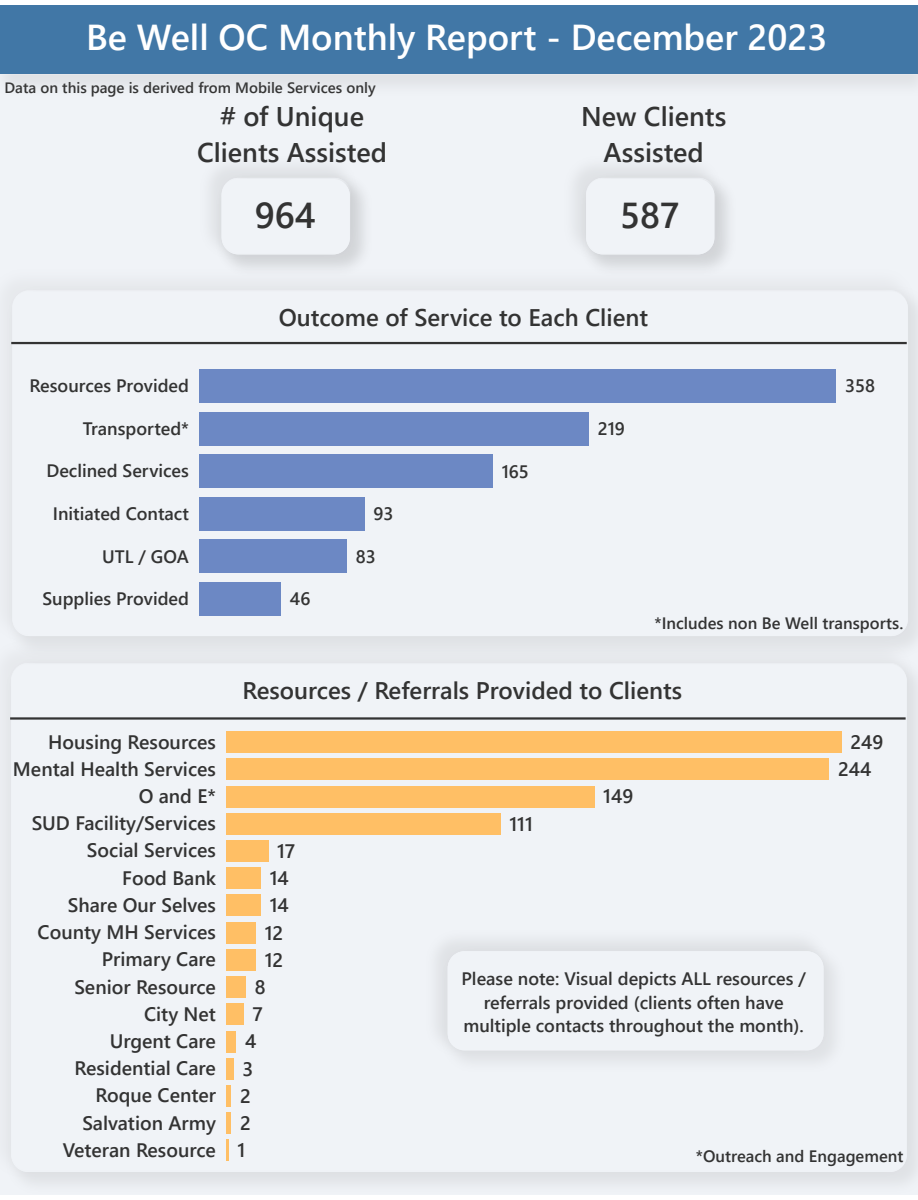
<style>
.page{position:relative;width:918px;height:1200px;background:#fff}
.page>*{position:absolute;margin:0;border:0;box-sizing:border-box;transform-origin:0 0}
.t1{font:600 36px "Segoe UI";color:#fff}
.t2{font:600 36px "Segoe UI";color:#333}
.t3{font:600 27px/36px "Segoe UI";color:#333;text-align:center}
.t4{font:600 24px "Segoe UI";color:#333}
.t5{font:600 19.5px/27.2px "Segoe UI";color:#333;text-align:right}
.t6{font:600 18px/23.6px "Segoe UI";color:#333;text-align:center}
.t7{font:600 16.5px "Segoe UI";color:#333}
.t8{font:600 15px "Segoe UI";color:#333}
</style>
<div class="page">
<div style="left:0;top:6px;width:918px;height:1188px;background:#f0f3f7"></div>
<div style="left:0;top:652px;width:918px;height:542px;background:#e7e9ed"></div>
<div style="left:11px;top:665px;width:895px;height:505px;background:#f0f3f7"></div>
<hr style="left:10px;top:717px;width:896px;height:2px;background:#333">
<div style="left:226px;top:731px;width:615px;height:21px;background:#ffbf65"></div>
<div style="left:226px;top:758px;width:603px;height:22px;background:#ffbf65"></div>
<div style="left:226px;top:785px;width:368px;height:22px;background:#ffbf65"></div>
<div style="left:226px;top:812px;width:274px;height:22px;background:#ffbf65"></div>
<div style="left:226px;top:840px;width:42px;height:21px;background:#ffbf65"></div>
<div style="left:226px;top:867px;width:35px;height:21px;background:#ffbf65"></div>
<div style="left:226px;top:894px;width:35px;height:22px;background:#ffbf65"></div>
<div style="left:226px;top:921px;width:30px;height:22px;background:#ffbf65"></div>
<div style="left:226px;top:949px;width:30px;height:21px;background:#ffbf65"></div>
<div style="left:226px;top:976px;width:20px;height:21px;background:#ffbf65"></div>
<div style="left:226px;top:1003px;width:17px;height:21px;background:#ffbf65"></div>
<div style="left:226px;top:1030px;width:10px;height:22px;background:#ffbf65"></div>
<div style="left:226px;top:1057px;width:8px;height:22px;background:#ffbf65"></div>
<div style="left:226px;top:1085px;width:5px;height:21px;background:#ffbf65"></div>
<div style="left:226px;top:1112px;width:5px;height:21px;background:#ffbf65"></div>
<hr style="left:226px;top:1139px;width:3px;height:21px;background:#ffbf65">
<div style="left:421px;top:923px;width:414px;height:138px;background:#eff2f6"></div>
<div style="left:436px;top:939px;width:415px;height:138px;background:#808080;opacity:.15"></div>
<div style="left:1px;top:280px;width:917px;height:383px;background:#e5e8eb"></div>
<div style="left:12px;top:292px;width:895px;height:344px;background:#f0f3f7"></div>
<hr style="left:11px;top:342px;width:896px;height:2px;background:#333">
<div style="left:199px;top:369px;width:637px;height:33px;background:#6c88c4"></div>
<div style="left:199px;top:412px;width:390px;height:33px;background:#6c88c4"></div>
<div style="left:199px;top:454px;width:294px;height:33px;background:#6c88c4"></div>
<div style="left:199px;top:497px;width:166px;height:33px;background:#6c88c4"></div>
<div style="left:199px;top:540px;width:148px;height:33px;background:#6c88c4"></div>
<div style="left:199px;top:582px;width:82px;height:33px;background:#6c88c4"></div>
<div style="left:210px;top:168px;width:167px;height:113px;background:#252423;opacity:.15"></div>
<svg style="left:221px;top:177px;width:131px;height:78px"></svg>
<div style="left:575px;top:168px;width:167px;height:113px;background:#252423;opacity:.15"></div>
<svg style="left:586px;top:177px;width:130px;height:78px"></svg>
<div style="left:0;top:6px;width:918px;height:95px;background:#808080;opacity:.15"></div>
<h1 class="t1" style="left:86px;top:11px;width:743px">Be Well OC Monthly Report - December 2023</h1>
<p class="t8" style="left:4px;top:77px;width:373px">Data on this page is derived from Mobile Services only</p>
<h2 class="t3" style="left:197px;top:97px;width:192px"># of Unique<br>Clients Assisted</h2>
<h1 class="t2" style="left:255px;top:189px;width:62px">964</h1>
<h2 class="t3" style="left:581px;top:97px;width:147px">New Clients<br>Assisted</h2>
<h1 class="t2" style="left:620px;top:189px;width:61px">587</h1>
<p class="t6" style="left:30px;top:373px;width:161px">Resources Provided</p>
<p class="t6" style="left:83px;top:415px;width:108px">Transported*</p>
<p class="t6" style="left:46px;top:458px;width:144px">Declined Services</p>
<p class="t6" style="left:53px;top:500px;width:138px">Initiated Contact</p>
<p class="t6" style="left:102px;top:543px;width:88px">UTL / GOA</p>
<p class="t6" style="left:42px;top:586px;width:148px">Supplies Provided</p>
<p class="t4" style="left:279px;top:300px;width:371px">Outcome of Service to Each Client</p>
<p class="t6" style="left:290px;top:586px;width:22px">46</p>
<p class="t6" style="left:374px;top:501px;width:22px">93</p>
<p class="t6" style="left:356px;top:543px;width:21px">83</p>
<p class="t6" style="left:502px;top:458px;width:29px">165</p>
<p class="t6" style="left:598px;top:415px;width:29px">219</p>
<p class="t6" style="left:845px;top:373px;width:31px">358</p>
<p class="t7" style="left:655px;top:611px;width:250px">*Includes non Be Well transports.</p>
<p class="t4" style="left:242px;top:673px;width:441px">Resources / Referrals Provided to Clients</p>
<p class="t5" style="left:13px;top:726px;width:205px">Housing Resources<br>Mental Health Services<br>O and E*<br>SUD Facility/Services<br>Social Services<br>Food Bank<br>Share Our Selves<br>County MH Services<br>Primary Care<br>Senior Resource<br>City Net<br>Urgent Care<br>Residential Care<br>Roque Center<br>Salvation Army<br>Veteran Resource</p>
<p class="t5" style="left:838px;top:727px;width:47px;text-align:left;text-indent:12px">249<br>244</p>
<p class="t5" style="left:603px;top:781px;width:31px">149</p>
<p class="t5" style="left:509px;top:808px;width:25px">111</p>
<p class="t5" style="left:277px;top:836px;width:20px">17</p>
<p class="t5" style="left:270px;top:863px;width:21px">14</p>
<p class="t5" style="left:270px;top:890px;width:21px">14</p>
<p class="t5" style="left:265px;top:917px;width:20px">12</p>
<p class="t5" style="left:265px;top:944px;width:20px">12</p>
<p class="t6" style="left:461px;top:965px;width:346px">Please note: Visual depicts ALL resources / referrals provided (clients often have multiple contacts throughout the month).</p>
<p class="t5" style="left:255px;top:972px;width:12px">8</p>
<p class="t5" style="left:252px;top:999px;width:12px">7</p>
<p class="t5" style="left:245px;top:1026px;width:13px">4</p>
<p class="t5" style="left:243px;top:1053px;width:12px">3</p>
<p class="t5" style="left:240px;top:1080px;width:12px">2</p>
<p class="t5" style="left:240px;top:1108px;width:12px">2</p>
<p class="t5" style="left:238px;top:1135px;width:9px">1</p>
<p class="t7" style="left:696px;top:1143px;width:209px">*Outreach and Engagement</p>
</div>
